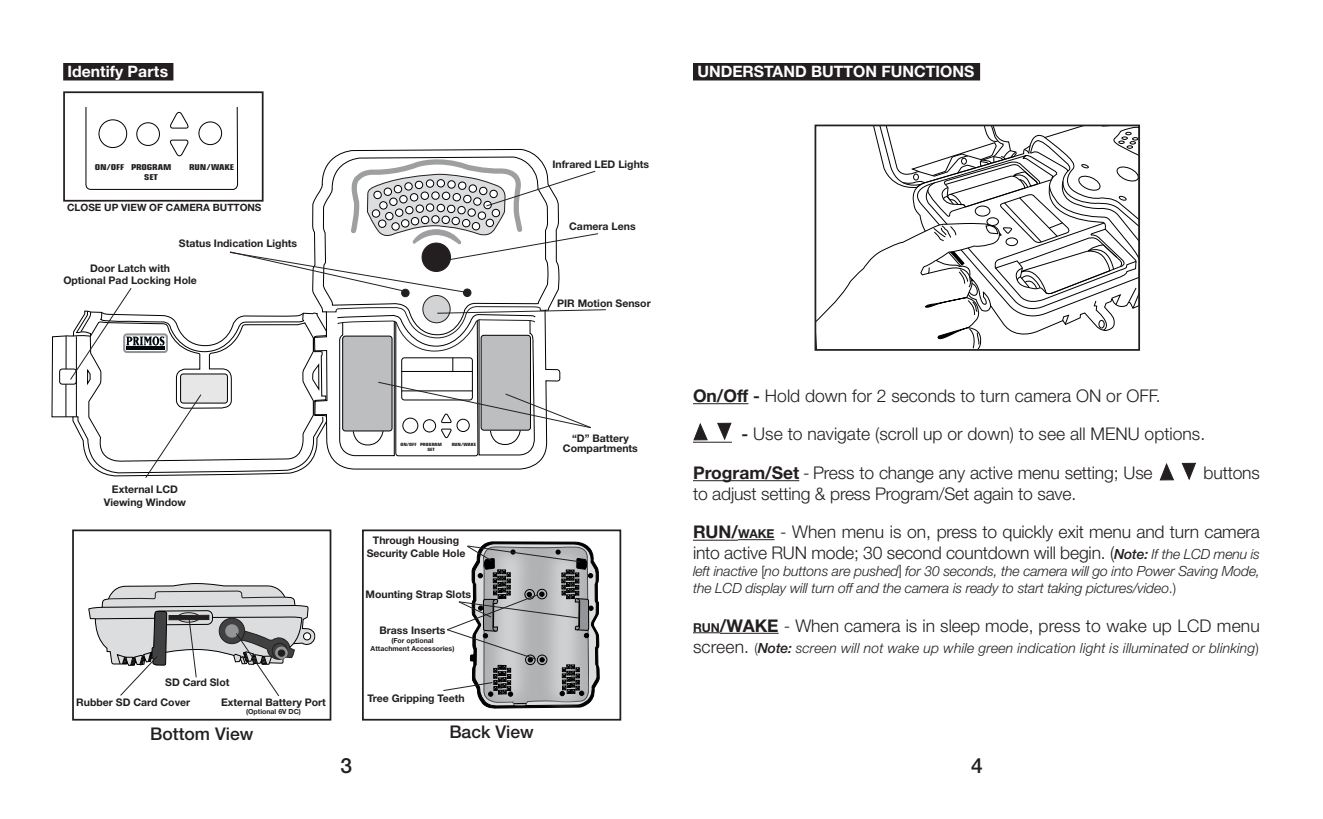
<style>
.page{position:relative;width:1323px;height:819px;background:#fff}
.page>*{position:absolute;margin:0;border:0;box-sizing:border-box;transform-origin:0 0}
.t1{font:500 21px "Helvetica Neue";color:#231f20}
.t2{font:300 17.5px/21px "Helvetica Neue";letter-spacing:-.01em;color:#231f20}
.t3{font:500 17.5px "Helvetica Neue";color:#231f20}
.t4{font:700 15.75px "Helvetica Neue";color:#fff}
.t5{font:italic 300 14px/16.8px "Helvetica Neue";letter-spacing:-.01em;color:#231f20}
.t6{font:italic 300 14px "Helvetica Neue";letter-spacing:.01em;color:#231f20}
.t7{font:700 10.5px "Helvetica Neue";color:#231f20}
.t8{font:700 10.15px "Helvetica Neue";color:#231f20}
.t9{font:700 condensed 8.05px/9.6px "Eurostile";letter-spacing:-.01em;color:#231f20;scale:1.29 1}
.t10{font:700 7px "Helvetica Neue";color:#231f20}
.t11{font:700 condensed 4.38px/5.2px "Eurostile";letter-spacing:-.01em;color:#231f20;scale:1.29 1}
.s1{font-weight:700}
.s2{font-weight:500}
.s3{font-weight:700;font-size:12.25px}
.s4{font-weight:500;font-style:italic;font-size:14px}
.s5{font-style:italic;font-size:14px}
.s6{font-style:normal}
.s7{font-style:normal;font-size:17.5px}
</style>
<div class="page">
<div style="left:63px;top:91px;width:201px;height:111px;border:2px solid #231f20"></div>
<div style="left:63px;top:63px;width:110px;height:17px;background:#231f20"></div>
<svg style="left:52px;top:335px;width:17px;height:83px"></svg>
<div style="left:59px;top:369px;width:18px;height:15px;border:1px solid #000;border-radius:3px"></div>
<hr style="left:66px;top:336px;width:1px;height:33px;background:#000">
<hr style="left:66px;top:384px;width:1px;height:33px;background:#000">
<svg style="left:69px;top:107px;width:537px;height:371px"></svg>
<div style="left:72px;top:529px;width:259px;height:192px;border:2px solid #231f20"></div>
<div style="left:362px;top:529px;width:259px;height:192px;border:2px solid #231f20"></div>
<svg style="left:88px;top:583px;width:227px;height:114px"></svg>
<svg style="left:443px;top:541px;width:156px;height:168px"></svg>
<div style="left:693px;top:63px;width:287px;height:17px;background:#231f20"></div>
<svg style="left:818px;top:128px;width:319px;height:220px"></svg>
<div style="left:815px;top:125px;width:325px;height:226px;border:2px solid #231f20"></div>
<hr style="left:693px;top:403px;width:55px;height:1px;background:#231f20">
<hr style="left:693px;top:442px;width:39px;height:1px;background:#231f20">
<hr style="left:693px;top:480px;width:106px;height:1px;background:#231f20">
<hr style="left:693px;top:540px;width:45px;height:1px;background:#231f20">
<hr style="left:738px;top:539px;width:37px;height:1px;background:#231f20">
<svg style="left:693px;top:632px;width:27px;height:1px"></svg>
<hr style="left:720px;top:633px;width:59px;height:1px;background:#231f20">
<svg style="left:693px;top:423px;width:15px;height:18px"></svg>
<svg style="left:717px;top:422px;width:15px;height:18px"></svg>
<svg style="left:1159px;top:463px;width:15px;height:18px"></svg>
<svg style="left:1181px;top:462px;width:15px;height:18px"></svg>
<p class="t4" style="left:68px;top:62px;width:102px">Identify Parts</p>
<p class="t9" style="left:144px;top:163px;width:22px;text-indent:-50px">ON/OFF PROGRAM<br>SET</p>
<p class="t9" style="left:189px;top:163px;width:36px">RUN/WAKE</p>
<p class="t8" style="left:67px;top:201px;width:196px">CLOSE UP VIEW OF CAMERA BUTTONS</p>
<p class="t7" style="left:179px;top:237px;width:120px">Status Indication Lights</p>
<p class="t7" style="left:90px;top:261px;width:81px">Door Latch with</p>
<p class="t7" style="left:63px;top:274px;width:135px">Optional Pad Locking Hole</p>
<p class="t7" style="left:552px;top:158px;width:98px">Infrared LED Lights</p>
<p class="t7" style="left:569px;top:220px;width:68px">Camera Lens</p>
<p class="t7" style="left:557px;top:296px;width:95px">PIR Motion Sensor</p>
<p class="t7" style="left:112px;top:483px;width:68px">External LCD</p>
<p class="t7" style="left:104px;top:496px;width:84px">Viewing Window</p>
<p class="t7" style="left:165px;top:676px;width:66px">SD Card Slot</p>
<p class="t7" style="left:76px;top:696px;width:115px">Rubber SD Card Cover</p>
<p class="t7" style="left:221px;top:696px;width:106px">External Battery Port</p>
<p class="t10" style="left:246px;top:707px;width:56px">(Optional 6V DC)</p>
<p class="t11" style="left:427px;top:441px;width:13px;text-indent:-27px">ON/OFF PROGRAM<br>SET</p>
<p class="t11" style="left:452px;top:441px;width:20px">RUN/WAKE</p>
<p class="t7" style="left:373px;top:534px;width:88px">Through Housing</p>
<p class="t7" style="left:367px;top:546px;width:100px">Security Cable Hole</p>
<p class="t7" style="left:366px;top:588px;width:107px">Mounting Strap Slots</p>
<p class="t7" style="left:379px;top:624px;width:68px">Brass Inserts</p>
<p class="t10" style="left:391px;top:636px;width:44px">(For optional</p>
<p class="t10" style="left:371px;top:644px;width:85px">Attachment Accessories)</p>
<p class="t7" style="left:367px;top:692px;width:99px">Tree Gripping Teeth</p>
<p class="t3" style="left:150px;top:723px;width:105px">Bottom View</p>
<p class="t3" style="left:449px;top:722px;width:86px">Back View</p>
<p class="t7" style="left:572px;top:432px;width:58px">“D” Battery</p>
<p class="t7" style="left:563px;top:442px;width:77px">Compartments</p>
<p class="t4" style="left:697px;top:62px;width:278px">UNDERSTAND BUTTON FUNCTIONS</p>
<p class="t2" style="left:693px;top:385px;width:469px"><span class="s1">On/Off</span> <span class="s2">-</span> Hold down for 2 seconds to turn camera ON or OFF.</p>
<p class="t2" style="left:742px;top:423px;width:465px"><span class="s2">-</span> Use to navigate (scroll up or down) to see all MENU options.</p>
<p class="t2" style="left:693px;top:462px;width:461px"><span class="s1">Program/Set</span> - Press to change any active menu setting; Use</p>
<p class="t2" style="left:1204px;top:462px;width:58px">buttons</p>
<p class="t2" style="left:693px;top:483px;width:385px">to adjust setting &amp; press Program/Set again to save.</p>
<p class="t2" style="left:693px;top:521px;width:569px"><span class="s1">RUN/</span><span class="s3">WAKE</span> - When menu is on, press to quickly exit menu and turn camera into active RUN mode; 30 second countdown will begin. (<span class="s4">Note:</span> <span class="s5">If the LCD menu is</span></p>
<p class="t5" style="left:693px;top:563px;width:569px">left inactive <span class="s6">[</span>no buttons are pushed<span class="s6">]</span> for 30 seconds, the camera will go into Power Saving Mode, the LCD display will turn off and the camera is ready to start taking pictures/video<span class="s6">.)</span></p>
<p class="t2" style="left:693px;top:614px;width:568px"><span class="s3">RUN</span><span class="s1">/WAKE</span> - When camera is in sleep mode, press to wake up LCD menu</p>
<p class="t6" style="left:693px;top:639px;width:567px"><span class="s7">screen.</span> <span class="s6">(</span><span class="s2">Note:</span> screen will not wake up while green indication light is illuminated or blinking<span class="s6">)</span></p>
<p class="t1" style="left:341px;top:753px;width:13px">3</p>
<p class="t1" style="left:971px;top:753px;width:13px">4</p>
</div>
